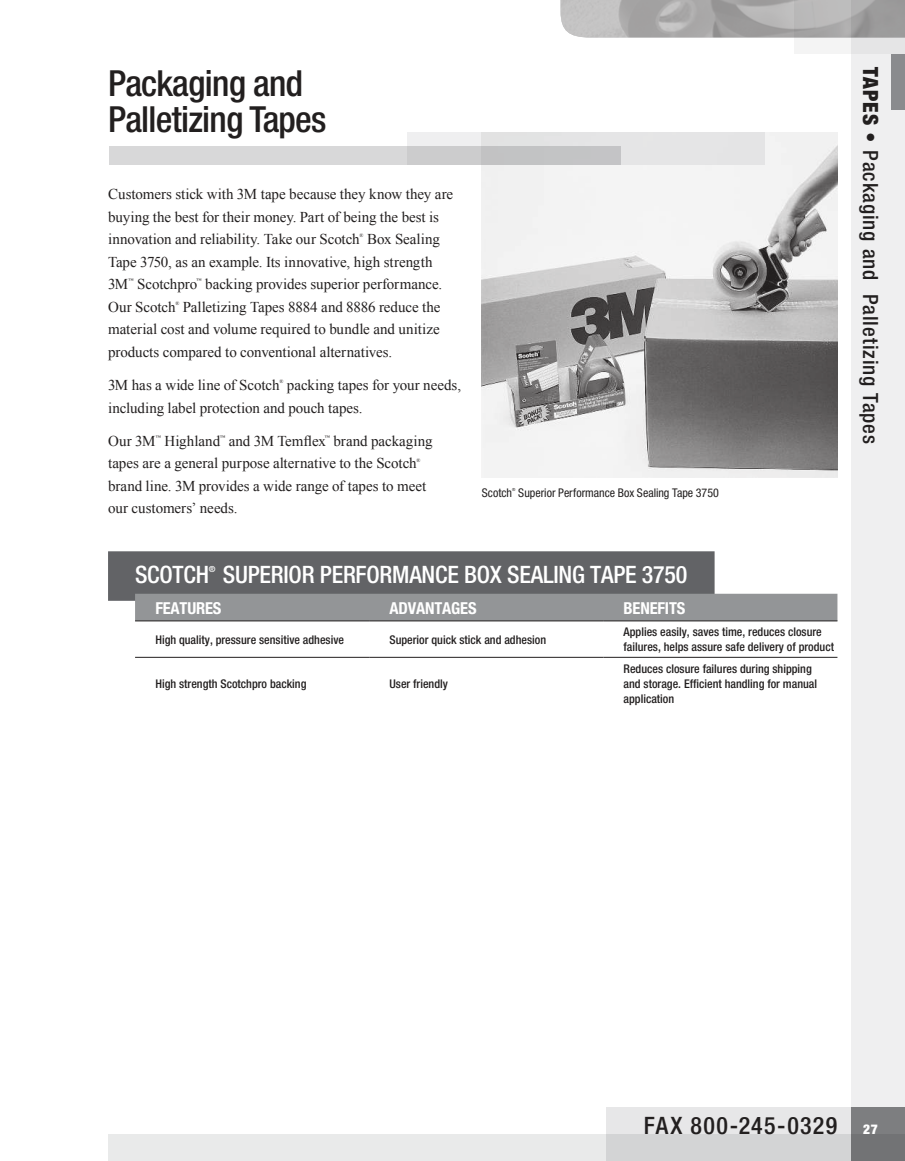
<style>
.page{position:relative;width:905px;height:1161px;background:#fff}
.page>*{position:absolute;margin:0;border:0;box-sizing:border-box;transform-origin:0 0}
.t1{font:500 condensed 36px/36px "Helvetica Neue";letter-spacing:-.02em;color:#221f1f}
.t2{font:500 condensed 24px "Helvetica Neue";letter-spacing:-.01em;color:#fff}
.t3{font:500 condensed 24px "Helvetica Neue";letter-spacing:.06em;color:#221f1f}
.t4{font:500 condensed 21px "Helvetica Neue";letter-spacing:.045em;color:#221f1f}
.t5{font:700 condensed 16.5px "Helvetica Neue";letter-spacing:-.01em;color:#fff}
.t6{font:15px/22.5px "Times New Roman";letter-spacing:-.005em;color:#221f1f}
.t7{font:900 condensed 13.5px "Helvetica Neue";color:#fff}
.t8{font:500 condensed 12px/15px "Helvetica Neue";color:#221f1f}
.t9{font:condensed 12px "Helvetica Neue";color:#221f1f}
.t10{font:500 condensed 8.4px "Helvetica Neue";color:#fff}
.t11{font:5.25px "Times New Roman";color:#221f1f}
.t12{font:condensed 4.2px "Helvetica Neue";color:#221f1f}
.s1{font-weight:900}
</style>
<div class="page">
<div style="left:794px;top:0;width:110px;height:54px;background:#f4f4f4"></div>
<img style="left:560px;top:0;width:291px;height:38px">
<div style="left:851px;top:0;width:53px;height:1161px;background:#efeff0"></div>
<div style="left:605px;top:1107px;width:299px;height:54px;background:#e7e7e8"></div>
<div style="left:851px;top:1107px;width:53px;height:54px;background:#7d7e80"></div>
<svg style="left:108px;top:1134px;width:796px;height:27px;background:#dadbdb"></svg>
<div style="left:891px;top:54px;width:13px;height:55px;background:#8a8b8e"></div>
<img style="left:481px;top:132px;width:356px;height:346px">
<div style="left:407px;top:132px;width:357px;height:32px;background:#e5e5e6"></div>
<div style="left:109px;top:146px;width:511px;height:18px;background:linear-gradient(to right,#dfdedf,#c2c3c4)"></div>
<div style="left:108px;top:551px;width:606px;height:50px;background:#626366"></div>
<div style="left:135px;top:594px;width:702px;height:27px;background:#939597"></div>
<hr style="left:135px;top:657px;width:234px;height:1px;background:#221f1f">
<hr style="left:369px;top:657px;width:234px;height:1px;background:#221f1f">
<hr style="left:603px;top:657px;width:234px;height:1px;background:#221f1f">
<hr style="left:135px;top:621px;width:234px;height:1px;background:#221f1f">
<hr style="left:369px;top:621px;width:234px;height:1px;background:#221f1f">
<hr style="left:603px;top:621px;width:234px;height:1px;background:#221f1f">
<h1 class="t1" style="left:108px;top:68px;width:220px">Packaging and<br>Palletizing Tapes</h1>
<p class="t6" style="left:108px;top:184px;width:347px">Customers stick with 3M tape because they know they are buying the best for their money. Part of being the best is innovation and reliability. Take our Scotch</p>
<p class="t6" style="left:108px;top:228px;width:333px;text-indent:259px">Box Sealing<br>Tape 3750, as an example. Its innovative, high strength<br>3M</p>
<p class="t11" style="left:359px;top:234px;width:5px">®</p>
<p class="t11" style="left:128px;top:279px;width:7px">™</p>
<p class="t6" style="left:137px;top:274px;width:61px">Scotchpro</p>
<p class="t11" style="left:197px;top:279px;width:7px">™</p>
<p class="t6" style="left:205px;top:274px;width:238px">backing provides superior performance.</p>
<p class="t6" style="left:108px;top:297px;width:69px">Our Scotch</p>
<p class="t11" style="left:175px;top:301px;width:5px">®</p>
<p class="t6" style="left:108px;top:295px;width:334px;text-align:justify;text-indent:75px">Palletizing Tapes 8884 and 8886 reduce the material cost and volume required to bundle and unitize products compared to conventional alternatives.</p>
<p class="t6" style="left:108px;top:375px;width:173px">3M has a wide line of Scotch</p>
<p class="t11" style="left:279px;top:380px;width:5px">®</p>
<p class="t6" style="left:108px;top:375px;width:354px;text-indent:179px">packing tapes for your needs, including label protection and pouch tapes.</p>
<p class="t6" style="left:108px;top:431px;width:49px">Our 3M</p>
<p class="t11" style="left:156px;top:435px;width:7px">™</p>
<p class="t6" style="left:164px;top:431px;width:57px">Highland</p>
<p class="t11" style="left:220px;top:435px;width:7px">™</p>
<p class="t6" style="left:229px;top:429px;width:99px">and 3M Tem昀氀ex</p>
<p class="t11" style="left:325px;top:435px;width:7px">™</p>
<p class="t6" style="left:108px;top:431px;width:326px;text-indent:225px">brand packaging tapes are a general purpose alternative to the Scotch</p>
<p class="t11" style="left:416px;top:458px;width:5px">®</p>
<p class="t6" style="left:108px;top:476px;width:320px">brand line. 3M provides a wide range of tapes to meet our customers’ needs.</p>
<p class="t9" style="left:481px;top:488px;width:32px">Scotch</p>
<p class="t12" style="left:512px;top:488px;width:5px">®</p>
<p class="t9" style="left:518px;top:488px;width:202px">Superior Performance Box Sealing Tape 3750</p>
<h2 class="t2" style="left:135px;top:565px;width:75px">SCOTCH</h2>
<p class="t10" style="left:209px;top:566px;width:8px">®</p>
<h2 class="t2" style="left:223px;top:565px;width:466px">SUPERIOR PERFORMANCE BOX SEALING TAPE 3750</h2>
<p class="t5" style="left:155px;top:602px;width:68px">FEATURES</p>
<p class="t5" style="left:389px;top:602px;width:89px">ADVANTAGES</p>
<p class="t5" style="left:623px;top:602px;width:63px">BENEFITS</p>
<p class="t8" style="left:155px;top:633px;width:190px">High quality, pressure sensitive adhesive</p>
<p class="t8" style="left:389px;top:633px;width:158px">Superior quick stick and adhesion</p>
<p class="t8" style="left:623px;top:626px;width:212px">Applies easily, saves time, reduces closure failures, helps assure safe delivery of product</p>
<p class="t8" style="left:155px;top:677px;width:153px">High strength Scotchpro backing</p>
<p class="t8" style="left:389px;top:677px;width:60px">User friendly</p>
<p class="t8" style="left:623px;top:662px;width:195px">Reduces closure failures during shipping and storage. Efficient handling for manual application</p>
<h3 class="t4" style="left:883px;top:67px;width:379px;rotate:90deg"><span class="s1">TAPES</span> • Packaging and Palletizing Tapes</h3>
<h2 class="t3" style="left:643px;top:1116px;width:195px">FAX 800-245-0329</h2>
<p class="t7" style="left:863px;top:1121px;width:16px">27</p>
</div>
